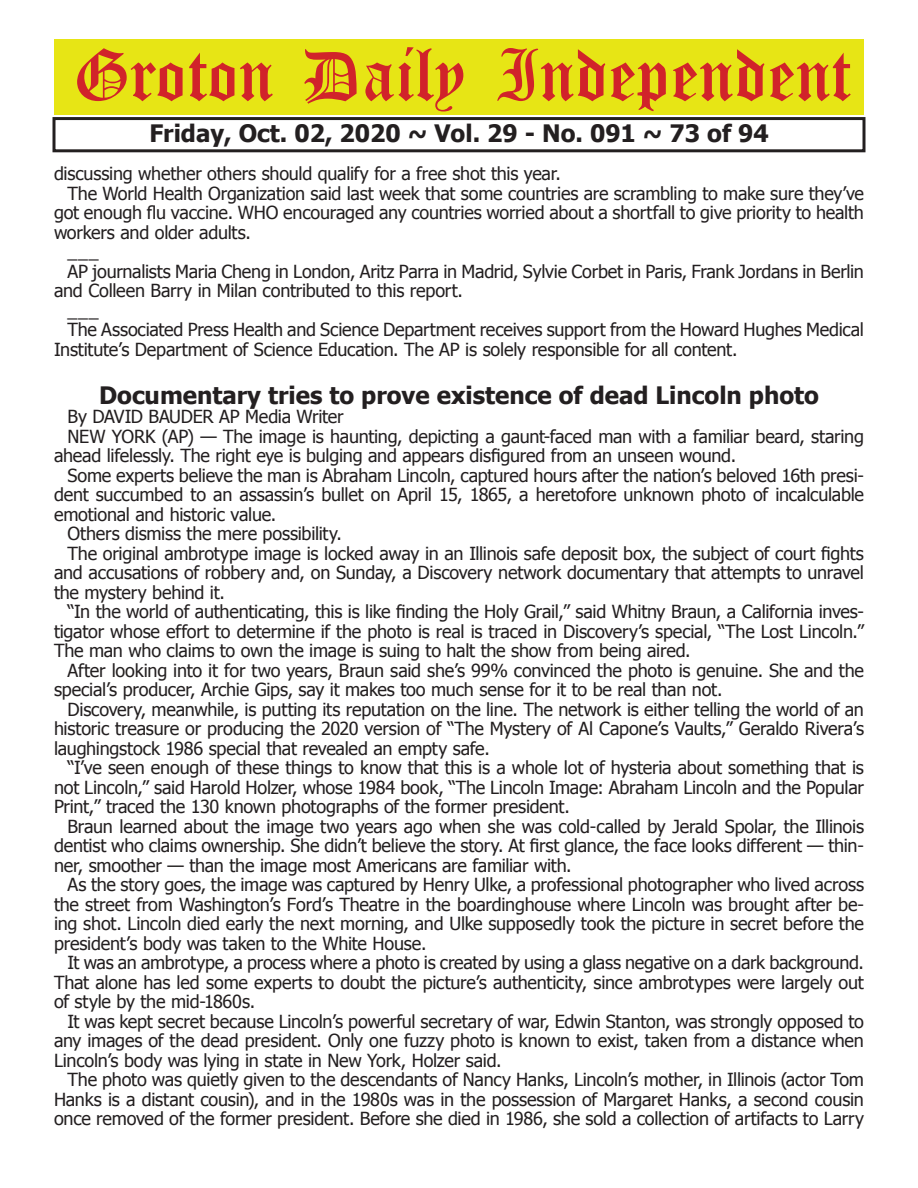
<style>
.page{position:relative;width:918px;height:1188px;background:#fff}
.page>*{position:absolute;margin:0;border:0;box-sizing:border-box;transform-origin:0 0}
.t1{font:54px "Old English Five";color:#d1232a}
.t2{font:700 24px "Tahoma";color:#231f20}
.t3{font:18px "Tahoma";letter-spacing:-.01em;color:#231f20}
</style>
<div class="page">
<div style="left:52px;top:117px;width:814px;height:35px;border:3px solid #231f20"></div>
<div style="left:54px;top:40px;width:810px;height:75px;background:#e7e515"></div>
<h1 class="t1" style="left:73px;top:50px;width:779px">Groton Daily Independent</h1>
<h2 class="t2" style="left:149px;top:116px;width:621px">Friday, Oct. 02, 2020 ~ Vol. 29 - No. 091 ~ 73 of 94</h2>
<p class="t3" style="left:54px;top:161px;width:508px">discussing whether others should qualify for a free shot this year.</p>
<p class="t3" style="left:68px;top:181px;width:798px">The World Health Organization said last week that some countries are scrambling to make sure they’ve</p>
<p class="t3" style="left:54px;top:200px;width:812px">got enough flu vaccine. WHO encouraged any countries worried about a shortfall to give priority to health</p>
<p class="t3" style="left:54px;top:220px;width:198px">workers and older adults.</p>
<p class="t3" style="left:68px;top:239px;width:33px">___</p>
<p class="t3" style="left:68px;top:259px;width:798px">AP journalists Maria Cheng in London, Aritz Parra in Madrid, Sylvie Corbet in Paris, Frank Jordans in Berlin</p>
<p class="t3" style="left:54px;top:278px;width:411px">and Colleen Barry in Milan contributed to this report.</p>
<p class="t3" style="left:68px;top:298px;width:33px">___</p>
<p class="t3" style="left:68px;top:317px;width:798px">The Associated Press Health and Science Department receives support from the Howard Hughes Medical</p>
<p class="t3" style="left:54px;top:337px;width:685px">Institute’s Department of Science Education. The AP is solely responsible for all content.</p>
<h2 class="t2" style="left:99px;top:378px;width:721px">Documentary tries to prove existence of dead Lincoln photo</h2>
<p class="t3" style="left:68px;top:405px;width:278px">By DAVID BAUDER AP Media Writer</p>
<p class="t3" style="left:68px;top:424px;width:798px">NEW YORK (AP) — The image is haunting, depicting a gaunt-faced man with a familiar beard, staring</p>
<p class="t3" style="left:54px;top:444px;width:684px">ahead lifelessly. The right eye is bulging and appears disfigured from an unseen wound.</p>
<p class="t3" style="left:68px;top:463px;width:798px">Some experts believe the man is Abraham Lincoln, captured hours after the nation’s beloved 16th presi-</p>
<p class="t3" style="left:54px;top:483px;width:812px">dent succumbed to an assassin’s bullet on April 15, 1865, a heretofore unknown photo of incalculable</p>
<p class="t3" style="left:54px;top:502px;width:224px">emotional and historic value.</p>
<p class="t3" style="left:68px;top:522px;width:276px">Others dismiss the mere possibility.</p>
<p class="t3" style="left:68px;top:541px;width:798px">The original ambrotype image is locked away in an Illinois safe deposit box, the subject of court fights</p>
<p class="t3" style="left:54px;top:561px;width:812px">and accusations of robbery and, on Sunday, a Discovery network documentary that attempts to unravel</p>
<p class="t3" style="left:54px;top:580px;width:173px">the mystery behind it.</p>
<p class="t3" style="left:68px;top:600px;width:798px">“In the world of authenticating, this is like finding the Holy Grail,” said Whitny Braun, a California inves-</p>
<p class="t3" style="left:54px;top:619px;width:811px">tigator whose effort to determine if the photo is real is traced in Discovery’s special, “The Lost Lincoln.”</p>
<p class="t3" style="left:54px;top:639px;width:638px">The man who claims to own the image is suing to halt the show from being aired.</p>
<p class="t3" style="left:68px;top:658px;width:798px">After looking into it for two years, Braun said she’s 99% convinced the photo is genuine. She and the</p>
<p class="t3" style="left:54px;top:678px;width:670px">special’s producer, Archie Gips, say it makes too much sense for it to be real than not.</p>
<p class="t3" style="left:68px;top:697px;width:798px">Discovery, meanwhile, is putting its reputation on the line. The network is either telling the world of an</p>
<p class="t3" style="left:54px;top:717px;width:812px">historic treasure or producing the 2020 version of “The Mystery of Al Capone’s Vaults,” Geraldo Rivera’s</p>
<p class="t3" style="left:54px;top:736px;width:437px">laughingstock 1986 special that revealed an empty safe.</p>
<p class="t3" style="left:68px;top:756px;width:798px">“I’ve seen enough of these things to know that this is a whole lot of hysteria about something that is</p>
<p class="t3" style="left:54px;top:775px;width:812px">not Lincoln,” said Harold Holzer, whose 1984 book, “The Lincoln Image: Abraham Lincoln and the Popular</p>
<p class="t3" style="left:54px;top:795px;width:517px">Print,” traced the 130 known photographs of the former president.</p>
<p class="t3" style="left:68px;top:814px;width:798px">Braun learned about the image two years ago when she was cold-called by Jerald Spolar, the Illinois</p>
<p class="t3" style="left:54px;top:834px;width:812px">dentist who claims ownership. She didn’t believe the story. At first glance, the face looks different — thin-</p>
<p class="t3" style="left:54px;top:853px;width:519px">ner, smoother — than the image most Americans are familiar with.</p>
<p class="t3" style="left:68px;top:873px;width:798px">As the story goes, the image was captured by Henry Ulke, a professional photographer who lived across</p>
<p class="t3" style="left:54px;top:892px;width:812px">the street from Washington’s Ford’s Theatre in the boardinghouse where Lincoln was brought after be-</p>
<p class="t3" style="left:54px;top:912px;width:812px">ing shot. Lincoln died early the next morning, and Ulke supposedly took the picture in secret before the</p>
<p class="t3" style="left:54px;top:931px;width:374px">president’s body was taken to the White House.</p>
<p class="t3" style="left:68px;top:951px;width:798px">It was an ambrotype, a process where a photo is created by using a glass negative on a dark background.</p>
<p class="t3" style="left:54px;top:970px;width:811px">That alone has led some experts to doubt the picture’s authenticity, since ambrotypes were largely out</p>
<p class="t3" style="left:54px;top:990px;width:203px">of style by the mid-1860s.</p>
<p class="t3" style="left:68px;top:1009px;width:798px">It was kept secret because Lincoln’s powerful secretary of war, Edwin Stanton, was strongly opposed to</p>
<p class="t3" style="left:54px;top:1029px;width:812px">any images of the dead president. Only one fuzzy photo is known to exist, taken from a distance when</p>
<p class="t3" style="left:54px;top:1048px;width:449px">Lincoln’s body was lying in state in New York, Holzer said.</p>
<p class="t3" style="left:68px;top:1068px;width:798px">The photo was quietly given to the descendants of Nancy Hanks, Lincoln’s mother, in Illinois (actor Tom</p>
<p class="t3" style="left:54px;top:1087px;width:811px">Hanks is a distant cousin), and in the 1980s was in the possession of Margaret Hanks, a second cousin</p>
<p class="t3" style="left:54px;top:1107px;width:811px">once removed of the former president. Before she died in 1986, she sold a collection of artifacts to Larry</p>
</div>
